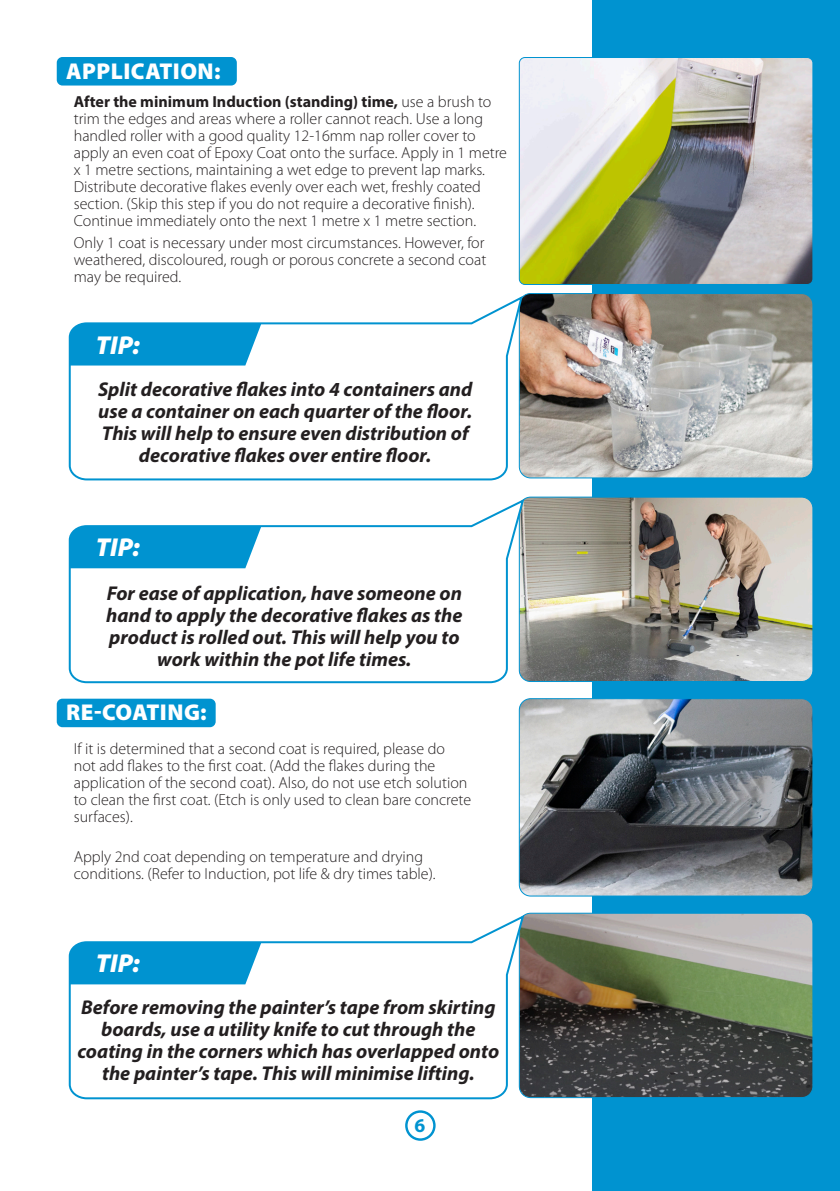
<style>
.page{position:relative;width:840px;height:1191px;background:#fff}
.page>*{position:absolute;margin:0;border:0;box-sizing:border-box;transform-origin:0 0}
.Paragraph_Style_2{font:italic 900 26px "Myriad Pro";color:#fff}
.t1{font:900 23px "Myriad Pro";letter-spacing:.02em;color:#fff}
.Paragraph_Style_2-2{font:italic 700 20px/22px "Myriad Pro";color:#231f20;text-align:center}
.Paragraph_Style_2-3{font:700 19.6px "Myriad Pro";color:#0093d0}
.Paragraph_Style_2-4{font:300 16px/17px "Myriad Pro";color:#231f20}
.s1{font-weight:700}
</style>
<div class="page">
<div style="left:591px;top:0;width:248px;height:1191px;background:#0093d0"></div>
<div style="left:405px;top:1110px;width:30px;height:30px;border:2px solid #0093d0;border-radius:50%"></div>
<div style="left:57px;top:698px;width:158px;height:29px;background:#0093d0;border-radius:6px"></div>
<img style="left:520px;top:700px;width:291px;height:196px">
<div style="left:518px;top:698px;width:295px;height:198px;border:1px solid #0093d0;border-radius:11px"></div>
<img style="left:520px;top:59px;width:291px;height:224px">
<div style="left:518px;top:57px;width:295px;height:228px;border:1px solid #0093d0;border-radius:6px"></div>
<div style="left:57px;top:57px;width:180px;height:29px;background:#0093d0;border-radius:6px"></div>
<img style="left:524px;top:295px;width:287px;height:183px">
<div style="left:518px;top:293px;width:295px;height:185px;border:1px solid #0093d0;border-radius:11px"></div>
<img style="left:525px;top:498px;width:286px;height:182px">
<div style="left:518px;top:496px;width:295px;height:186px;border:1px solid #0093d0;border-radius:11px"></div>
<img style="left:525px;top:914px;width:286px;height:182px">
<div style="left:518px;top:912px;width:295px;height:186px;border:1px solid #0093d0;border-radius:11px"></div>
<svg style="left:68px;top:295px;width:456px;height:186px"></svg>
<svg style="left:68px;top:497px;width:457px;height:187px"></svg>
<svg style="left:68px;top:913px;width:457px;height:187px"></svg>
<p class="t1" style="left:66px;top:56px;width:156px">APPLICATION:</p>
<p class="Paragraph_Style_2-4" style="left:74px;top:93px;width:434px"><span class="s1">After the minimum Induction (standing) time,</span> use a brush to trim the edges and areas where a roller cannot reach. Use a long handled roller with a good quality 12-16mm nap roller cover to apply an even coat of Epoxy Coat onto the surface. Apply in 1 metre x 1 metre sections, maintaining a wet edge to prevent lap marks.<br>Distribute decorative flakes evenly over each wet, freshly coated section. (Skip this step if you do not require a decorative finish).<br>Continue immediately onto the next 1 metre x 1 metre section.</p>
<p class="Paragraph_Style_2-4" style="left:74px;top:234px;width:414px;text-align:justify">Only 1 coat is necessary under most circumstances. However, for weathered, discoloured, rough or porous concrete a second coat may be required.</p>
<p class="Paragraph_Style_2" style="left:96px;top:327px;width:46px">TIP:</p>
<p class="Paragraph_Style_2-2" style="left:98px;top:378px;width:375px">Split decorative flakes into 4 containers and use a container on each quarter of the floor.<br>This will help to ensure even distribution of decorative flakes over entire floor.</p>
<p class="Paragraph_Style_2" style="left:96px;top:530px;width:46px">TIP:</p>
<p class="Paragraph_Style_2-2" style="left:106px;top:582px;width:358px">For ease of application, have someone on hand to apply the decorative flakes as the product is rolled out. This will help you to work within the pot life times.</p>
<p class="t1" style="left:66px;top:697px;width:142px">RE-COATING:</p>
<p class="Paragraph_Style_2-4" style="left:74px;top:740px;width:399px">If it is determined that a second coat is required, please do<br>not add flakes to the first coat. (Add the flakes during the application of the second coat). Also, do not use etch solution to clean the first coat. (Etch is only used to clean bare concrete surfaces).</p>
<p class="Paragraph_Style_2-4" style="left:74px;top:847px;width:363px">Apply 2nd coat depending on temperature and drying conditions. (Refer to Induction, pot life &amp; dry times table).</p>
<p class="Paragraph_Style_2" style="left:96px;top:946px;width:46px">TIP:</p>
<p class="Paragraph_Style_2-2" style="left:77px;top:995px;width:423px">Before removing the painter’s tape from skirting boards, use a utility knife to cut through the coating in the corners which has overlapped onto the painter’s tape. This will minimise lifting.</p>
<p class="Paragraph_Style_2-3" style="left:414px;top:1112px;width:12px">6</p>
</div>
